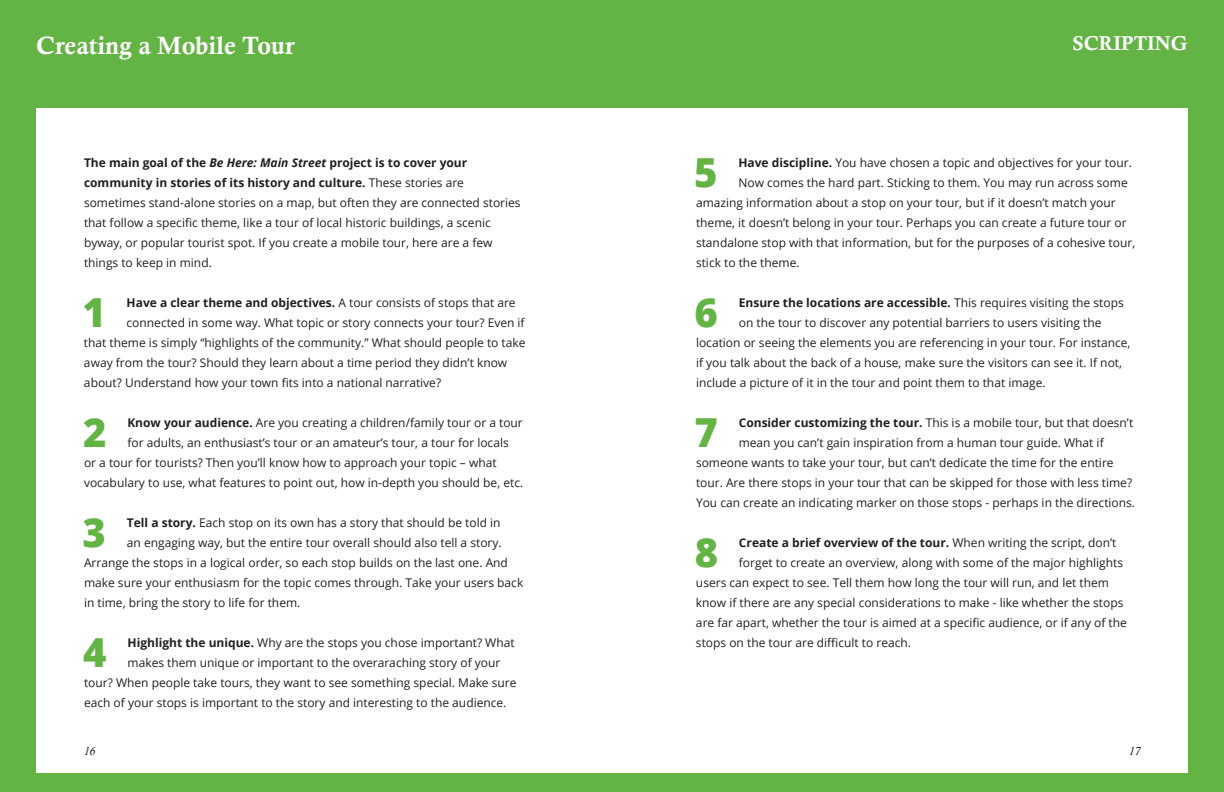
<style>
.page{position:relative;width:1224px;height:792px;background:#63b345}
.page>*{position:absolute;margin:0;border:0;box-sizing:border-box;transform-origin:0 0}
.t1{font:800 40px "Open Sans";color:#63b345}
.t2{font:25px "Calis MT Bol";color:#fff}
.t3{font:20px "Calis MT Bol";color:#fff}
.t4{font:12px/20px "Open Sans";color:#231f20}
.t5{font:700 12px "Open Sans";color:#231f20}
.t6{font:italic 12px "Calisto";color:#231f20}
.s1{font-weight:700}
.s2{font-weight:700;font-style:italic}
.s3{font-weight:400}
</style>
<div class="page">
<div style="left:36px;top:108px;width:1152px;height:665px;background:#fff"></div>
<h2 class="t2" style="left:36px;top:31px;width:260px">Creating a Mobile Tour</h2>
<h3 class="t3" style="left:1073px;top:32px;width:117px">SCRIPTING</h3>
<p class="t4" style="left:84px;top:152px;width:438px"><span class="s1">The main goal of the</span> <span class="s2">Be Here: Main Street</span> <span class="s1">project is to cover your community in stories of its history and culture.</span> These stories are sometimes stand-alone stories on a map, but often they are connected stories that follow a specific theme, like a tour of local historic buildings, a scenic byway, or popular tourist spot. If you create a mobile tour, here are a few things to keep in mind.</p>
<h1 class="t1" style="left:82px;top:282px;width:25px">1</h1>
<p class="t5" style="left:127px;top:294px;width:391px">Have a clear theme and objectives. <span class="s3">A tour consists of stops that are</span></p>
<p class="t4" style="left:127px;top:312px;width:400px">connected in some way. What topic or story connects your tour? Even if</p>
<p class="t4" style="left:84px;top:332px;width:443px">that theme is simply “highlights of the community.” What should people to take</p>
<p class="t4" style="left:84px;top:352px;width:425px">away from the tour? Should they learn about a time period they didn’t know</p>
<p class="t4" style="left:84px;top:372px;width:359px">about? Understand how your town fits into a national narrative?</p>
<h1 class="t1" style="left:83px;top:402px;width:25px">2</h1>
<p class="t4" style="left:127px;top:412px;width:397px"><span class="s1">Know your audience.</span> Are you creating a children/family tour or a tour</p>
<p class="t4" style="left:127px;top:432px;width:383px">for adults, an enthusiast’s tour or an amateur’s tour, a tour for locals</p>
<p class="t4" style="left:84px;top:452px;width:414px">or a tour for tourists? Then you’ll know how to approach your topic – what</p>
<p class="t4" style="left:84px;top:472px;width:441px">vocabulary to use, what features to point out, how in-depth you should be, etc.</p>
<h1 class="t1" style="left:83px;top:502px;width:25px">3</h1>
<p class="t4" style="left:127px;top:512px;width:375px"><span class="s1">Tell a story.</span> Each stop on its own has a story that should be told in</p>
<p class="t4" style="left:127px;top:532px;width:376px">an engaging way, but the entire tour overall should also tell a story.</p>
<p class="t4" style="left:84px;top:552px;width:425px">Arrange the stops in a logical order, so each stop builds on the last one. And</p>
<p class="t4" style="left:84px;top:572px;width:441px">make sure your enthusiasm for the topic comes through. Take your users back</p>
<p class="t4" style="left:84px;top:592px;width:218px">in time, bring the story to life for them.</p>
<h1 class="t1" style="left:83px;top:622px;width:25px">4</h1>
<p class="t4" style="left:128px;top:632px;width:389px"><span class="s1">Highlight the unique.</span> Why are the stops you chose important? What</p>
<p class="t4" style="left:128px;top:652px;width:374px">makes them unique or important to the overaraching story of your</p>
<p class="t4" style="left:84px;top:672px;width:434px">tour? When people take tours, they want to see something special. Make sure</p>
<p class="t4" style="left:84px;top:692px;width:424px">each of your stops is important to the story and interesting to the audience.</p>
<h1 class="t1" style="left:694px;top:142px;width:25px">5</h1>
<p class="t4" style="left:738px;top:152px;width:395px"><span class="s1">Have discipline.</span> You have chosen a topic and objectives for your tour.</p>
<p class="t4" style="left:738px;top:172px;width:391px">Now comes the hard part. Sticking to them. You may run across some</p>
<p class="t4" style="left:696px;top:192px;width:421px">amazing information about a stop on your tour, but if it doesn’t match your</p>
<p class="t4" style="left:696px;top:212px;width:432px">theme, it doesn’t belong in your tour. Perhaps you can create a future tour or</p>
<p class="t4" style="left:696px;top:232px;width:441px">standalone stop with that information, but for the purposes of a cohesive tour,</p>
<p class="t4" style="left:696px;top:252px;width:105px">stick to the theme.</p>
<h1 class="t1" style="left:695px;top:282px;width:25px">6</h1>
<p class="t5" style="left:739px;top:294px;width:386px">Ensure the locations are accessible. <span class="s3">This requires visiting the stops</span></p>
<p class="t4" style="left:739px;top:312px;width:364px">on the tour to discover any potential barriers to users visiting the</p>
<p class="t4" style="left:696px;top:332px;width:436px">location or seeing the elements you are referencing in your tour. For instance,</p>
<p class="t4" style="left:696px;top:352px;width:428px">if you talk about the back of a house, make sure the visitors can see it. If not,</p>
<p class="t4" style="left:696px;top:372px;width:351px">include a picture of it in the tour and point them to that image.</p>
<h1 class="t1" style="left:694px;top:402px;width:25px">7</h1>
<p class="t4" style="left:739px;top:412px;width:396px"><span class="s1">Consider customizing the tour.</span> This is a mobile tour, but that doesn’t</p>
<p class="t4" style="left:739px;top:432px;width:367px">mean you can’t gain inspiration from a human tour guide. What if</p>
<p class="t4" style="left:696px;top:452px;width:419px">someone wants to take your tour, but can’t dedicate the time for the entire</p>
<p class="t4" style="left:696px;top:472px;width:438px">tour. Are there stops in your tour that can be skipped for those with less time?</p>
<p class="t4" style="left:696px;top:492px;width:441px">You can create an indicating marker on those stops - perhaps in the directions.</p>
<h1 class="t1" style="left:695px;top:522px;width:25px">8</h1>
<p class="t5" style="left:739px;top:534px;width:379px">Create a brief overview of the tour. <span class="s3">When writing the script, don’t</span></p>
<p class="t4" style="left:739px;top:552px;width:386px">forget to create an overview, along with some of the major highlights</p>
<p class="t4" style="left:696px;top:572px;width:415px">users can expect to see. Tell them how long the tour will run, and let them</p>
<p class="t4" style="left:696px;top:592px;width:429px">know if there are any special considerations to make - like whether the stops</p>
<p class="t4" style="left:696px;top:612px;width:432px">are far apart, whether the tour is aimed at a specific audience, or if any of the</p>
<p class="t4" style="left:696px;top:632px;width:217px">stops on the tour are difficult to reach.</p>
<p class="t6" style="left:84px;top:744px;width:13px">16</p>
<p class="t6" style="left:1129px;top:744px;width:13px">17</p>
</div>
